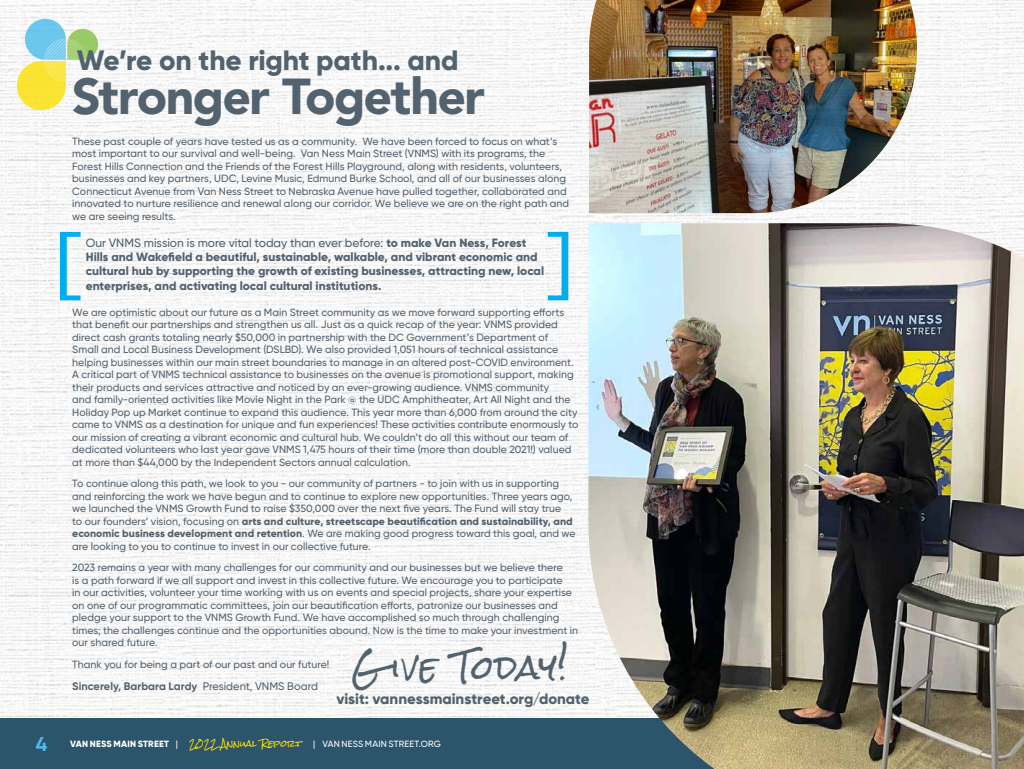
<style>
.page{position:relative;width:1024px;height:769px;background:#fff}
.page>*{position:absolute;margin:0;border:0;box-sizing:border-box;transform-origin:0 0}
.t1{font:900 50px "Avenir LT Std";letter-spacing:-.03em;color:#53626f}
.t2{font:31.7px "Rock Salt";letter-spacing:.01em;color:#53626f}
.t3{font:800 28px "Gilroy";letter-spacing:-.005em;color:#53626f}
.t4{font:700 20px "Gilroy";color:#4bbbeb}
.t5{font:800 15px "Gilroy";letter-spacing:-.005em;color:#53626f}
.t6{font:800 12px/14px "Gilroy";color:#53626f}
.t7{font:700 11px "Gilroy";color:#53626f}
.t8{font:500 10.5px/12.5px "Gilroy";letter-spacing:.005em;color:#53626f}
.t9{font:500 9px "Gilroy";letter-spacing:.02em;color:#fff}
.s1{font-weight:500}
.s2{font-weight:800}
.s3{font-family:"Rock Salt";font-weight:400;color:#fbdf01}
</style>
<div class="page">
<img style="left:0;top:0;width:1024px;height:717px">
<img style="left:589px;top:0;width:328px;height:213px">
<svg style="left:60px;top:232px;width:21px;height:68px"></svg>
<svg style="left:548px;top:232px;width:20px;height:68px"></svg>
<svg style="left:17px;top:19px;width:81px;height:91px"></svg>
<div style="left:0;top:717px;width:1024px;height:51px;background:#2c546b"></div>
<img style="left:588px;top:223px;width:436px;height:545px">
<h3 class="t3" style="left:77px;top:43px;width:383px">We’re on the right path... and</h3>
<h1 class="t1" style="left:72px;top:66px;width:414px">Stronger Together</h1>
<p class="t8" style="left:72px;top:135px;width:499px">These past couple of years have tested us as a community. We have been forced to focus on what’s most important to our survival and well-being. Van Ness Main Street (VNMS) with its programs, the Forest Hills Connection and the Friends of the Forest Hills Playground, along with residents, volunteers, businesses and key partners, UDC, Levine Music, Edmund Burke School, and all of our businesses along Connecticut Avenue from Van Ness Street to Nebraska Avenue have pulled together, collaborated and innovated to nurture resilience and renewal along our corridor. We believe we are on the right path and we are seeing results.</p>
<p class="t6" style="left:86px;top:236px;width:460px"><span class="s1">Our VNMS mission is more vital today than ever before:</span> to make Van Ness, Forest Hills and Wakefield a beautiful, sustainable, walkable, and vibrant economic and cultural hub by supporting the growth of existing businesses, attracting new, local enterprises, and activating local cultural institutions.</p>
<p class="t8" style="left:72px;top:305px;width:508px">We are optimistic about our future as a Main Street community as we move forward supporting efforts that benefit our partnerships and strengthen us all. Just as a quick recap of the year: VNMS provided direct cash grants totaling nearly $50,000 in partnership with the DC Government’s Department of<br>Small and Local Business Development (DSLBD). We also provided 1,051 hours of technical assistance helping businesses within our main street boundaries to manage in an altered post-COVID environment.<br>A critical part of VNMS technical assistance to businesses on the avenue is promotional support, making their products and services attractive and noticed by an ever-growing audience. VNMS community<br>and family-oriented activities like Movie Night in the Park @ the UDC Amphitheater, Art All Night and the Holiday Pop up Market continue to expand this audience. This year more than 6,000 from around the city came to VNMS as a destination for unique and fun experiences! These activities contribute enormously to our mission of creating a vibrant economic and cultural hub. We couldn’t do all this without our team of dedicated volunteers who last year gave VNMS 1,475 hours of their time (more than double 2021!) valued at more than $44,000 by the Independent Sectors annual calculation.</p>
<p class="t8" style="left:72px;top:477px;width:505px">To continue along this path, we look to you - our community of partners - to join with us in supporting and reinforcing the work we have begun and to continue to explore new opportunities. Three years ago, we launched the VNMS Growth Fund to raise $350,000 over the next five years. The Fund will stay true<br>to our founders’ vision, focusing on <span class="s2">arts and culture, streetscape beautification and sustainability, and economic business development and retention</span>. We are making good progress toward this goal, and we are looking to you to continue to invest in our collective future.</p>
<p class="t8" style="left:72px;top:561px;width:507px">2023 remains a year with many challenges for our community and our businesses but we believe there<br>is a path forward if we all support and invest in this collective future. We encourage you to participate<br>in our activities, volunteer your time working with us on events and special projects, share your expertise on one of our programmatic committees, join our beautification efforts, patronize our businesses and pledge your support to the VNMS Growth Fund. We have accomplished so much through challenging times; the challenges continue and the opportunities abound. Now is the time to make your investment in our shared future.</p>
<p class="t8" style="left:72px;top:657px;width:259px">Thank you for being a part of our past and our future!</p>
<p class="t7" style="left:72px;top:678px;width:247px">Sincerely, Barbara Lardy <span class="s1">President, VNMS Board</span></p>
<h3 class="t5" style="left:336px;top:689px;width:255px">visit: vannessmainstreet.org/donate</h3>
<h2 class="t2" style="left:352px;top:650px;width:218px">G ive Today!</h2>
<h3 class="t4" style="left:36px;top:730px;width:13px">4</h3>
<p class="t9" style="left:70px;top:737px;width:372px"><span class="s2">VAN NESS MAIN STREET</span> | <span class="s3">2022 Annual Report</span> | VAN NESS MAIN STREET.ORG</p>
</div>
